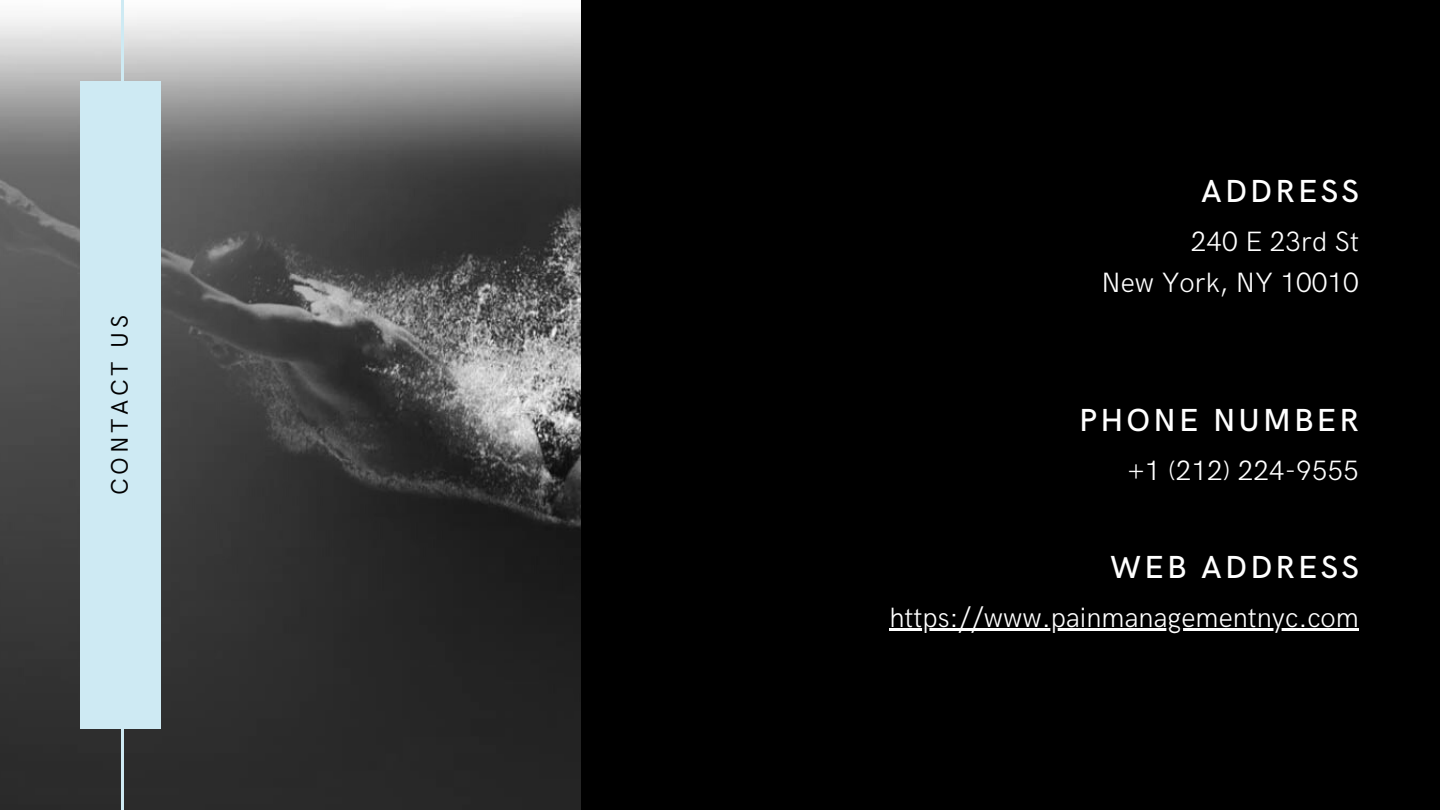
<style>
.page{position:relative;width:1440px;height:810px;background:#000}
.page>*{position:absolute;margin:0;border:0;box-sizing:border-box;transform-origin:0 0}
.t1{font:500 32px "HK Grotesk";letter-spacing:.1em;color:#fff}
.t2{font:300 28px/41.2px "HK Grotesk";color:#fff;text-align:right}
.t3{font:24px "HK Grotesk";letter-spacing:.15em;color:#000}
</style>
<div class="page">
<hr style="left:889px;top:628px;width:470px;height:3px;background:#fff">
<img style="left:0;top:0;width:580px;height:810px">
<hr style="left:121px;top:0;width:3px;height:810px;background:#ceeaf3">
<div style="left:81px;top:81px;width:80px;height:648px;background:#ceeaf3"></div>
<p class="t3" style="left:106px;top:495px;width:181px;rotate:-90deg">CONTACT US</p>
<p class="t1" style="left:1201px;top:173px;width:159px">ADDRESS</p>
<p class="t2" style="left:1102px;top:222px;width:259px">240 E 23rd St<br>New York, NY 10010</p>
<p class="t1" style="left:1079px;top:403px;width:281px">PHONE NUMBER</p>
<p class="t2" style="left:1128px;top:451px;width:233px">+1 (212) 224-9555</p>
<p class="t1" style="left:1110px;top:549px;width:250px">WEB ADDRESS</p>
<p class="t2" style="left:889px;top:598px;width:471px">https://www.painmanagementnyc.com</p>
</div>
